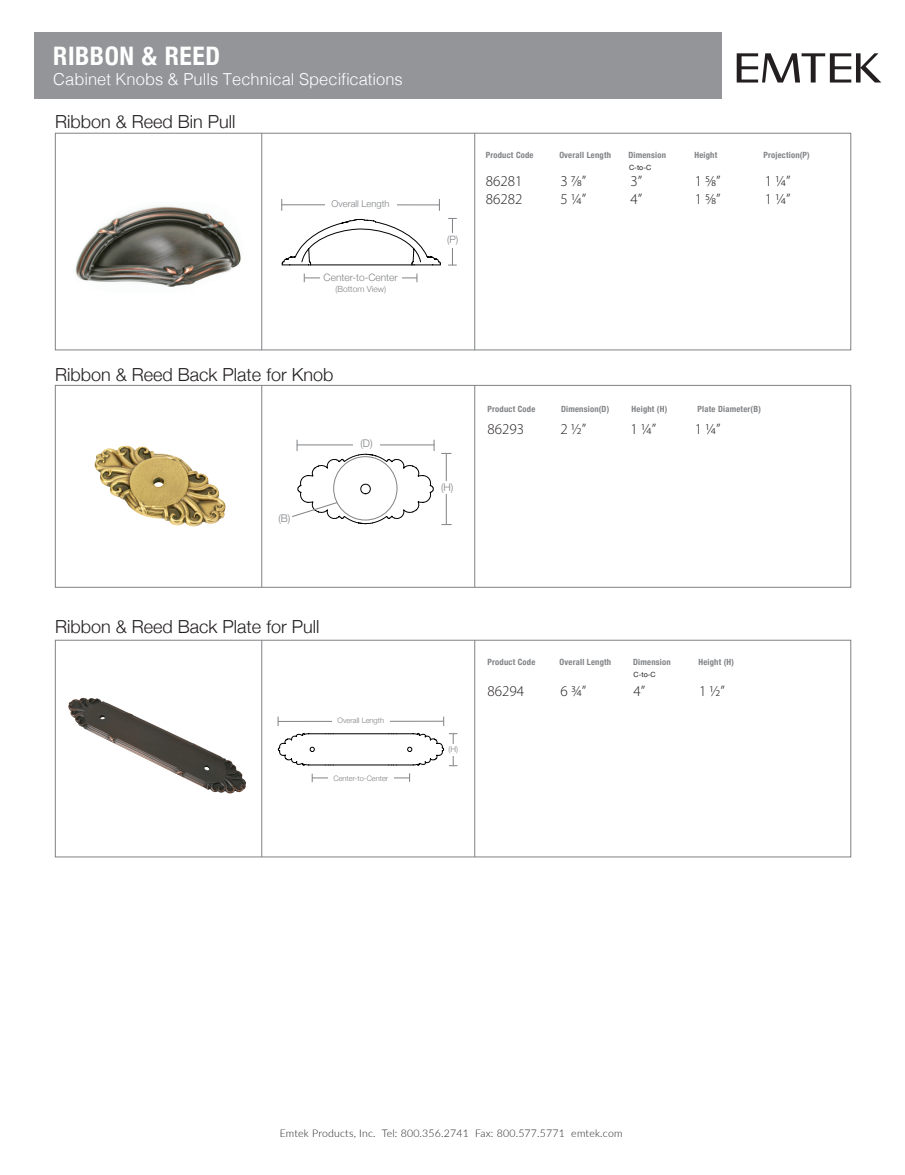
<style>
.page{position:relative;width:905px;height:1175px;background:#fff}
.page>*{position:absolute;margin:0;border:0;box-sizing:border-box;transform-origin:0 0}
.t1{font:700 condensed 25.5px "Helvetica Neue";letter-spacing:.025em;color:#fff}
.t2{font:300 18px "Helvetica Neue";color:#231f20}
.t3{font:300 16.5px "Helvetica";color:#fff}
.t4{font:300 15px "Myriad Pro";color:#231f20}
.t5{font:300 10.5px "Lato";letter-spacing:.02em;color:#231f20}
.t6{font:300 10.5px "Helvetica Neue";color:#808285}
.t7{font:300 10.2px "Helvetica Neue";color:#808285}
.t8{font:300 9.3px "Helvetica Neue";color:#808285}
.t9{font:700 condensed 8.55px "Helvetica Neue";letter-spacing:.025em;color:#808285}
.t10{font:300 8.4px "Helvetica Neue";color:#808285}
.t11{font:300 8.1px "Helvetica Neue";color:#808285}
.t12{font:300 7.5px "Helvetica Neue";color:#808285}
.t13{font:7.2px "Helvetica Neue";color:#231f20}
</style>
<div class="page">
<div style="left:34px;top:32px;width:687px;height:67px;background:#939598"></div>
<svg style="left:736px;top:53px;width:145px;height:29px"></svg>
<div style="left:55px;top:385px;width:795px;height:202px;border:1px solid #808285"></div>
<hr style="left:261px;top:133px;width:1px;height:217px;background:#808285">
<hr style="left:474px;top:133px;width:1px;height:217px;background:#808285">
<img style="left:75px;top:206px;width:166px;height:81px">
<hr style="left:304px;top:278px;width:113px;height:1px;background:#808285">
<div style="left:320px;top:271px;width:81px;height:12px;background:#fff"></div>
<hr style="left:452px;top:219px;width:1px;height:46px;background:#808285">
<div style="left:442px;top:233px;width:20px;height:15px;background:#fff"></div>
<svg style="left:282px;top:219px;width:159px;height:46px"></svg>
<div style="left:55px;top:640px;width:795px;height:217px;border:1px solid #808285"></div>
<div style="left:55px;top:133px;width:795px;height:217px;border:1px solid #808285"></div>
<hr style="left:261px;top:640px;width:1px;height:217px;background:#808285">
<hr style="left:474px;top:640px;width:1px;height:217px;background:#808285">
<hr style="left:261px;top:385px;width:1px;height:202px;background:#808285">
<hr style="left:474px;top:385px;width:1px;height:202px;background:#808285">
<img style="left:68px;top:699px;width:178px;height:94px">
<img style="left:95px;top:446px;width:73px;height:75px">
<hr style="left:446px;top:453px;width:1px;height:71px;background:#808285">
<div style="left:438px;top:481px;width:18px;height:12px;background:#fff"></div>
<hr style="left:312px;top:777px;width:98px;height:1px;background:#808285">
<div style="left:328px;top:773px;width:65px;height:9px;background:#fff"></div>
<svg style="left:278px;top:733px;width:179px;height:33px"></svg>
<svg style="left:292px;top:440px;width:143px;height:84px"></svg>
<svg style="left:281px;top:199px;width:1px;height:12px"></svg>
<svg style="left:439px;top:199px;width:1px;height:12px"></svg>
<div style="left:333px;top:456px;width:64px;height:64px;border:1px solid #808285;border-radius:50%"></div>
<hr style="left:282px;top:204px;width:157px;height:1px;background:#808285">
<div style="left:325px;top:198px;width:71px;height:14px;background:#fff"></div>
<hr style="left:278px;top:721px;width:165px;height:1px;background:#808285">
<div style="left:332px;top:715px;width:57px;height:12px;background:#fff"></div>
<p class="t1" style="left:53px;top:35px;width:168px">RIBBON &amp; REED</p>
<p class="t3" style="left:53px;top:65px;width:351px">Cabinet Knobs &amp; Pulls Technical Specifications</p>
<p class="t2" style="left:55px;top:107px;width:182px">Ribbon &amp; Reed Bin Pull</p>
<p class="t8" style="left:331px;top:196px;width:60px">Overall Length</p>
<p class="t7" style="left:323px;top:269px;width:76px">Center-to-Center</p>
<p class="t10" style="left:335px;top:282px;width:52px">(Bottom View)</p>
<p class="t2" style="left:55px;top:359px;width:280px">Ribbon &amp; Reed Back Plate for Knob</p>
<p class="t6" style="left:278px;top:509px;width:14px">(B)</p>
<p class="t6" style="left:360px;top:435px;width:14px">(D)</p>
<p class="t2" style="left:55px;top:612px;width:266px">Ribbon &amp; Reed Back Plate for Pull</p>
<p class="t12" style="left:337px;top:714px;width:48px">Overall Length</p>
<p class="t12" style="left:333px;top:772px;width:56px">Center-to-Center</p>
<p class="t7" style="left:447px;top:231px;width:13px">(P)</p>
<p class="t9" style="left:486px;top:147px;width:49px">Product Code</p>
<p class="t9" style="left:559px;top:147px;width:53px">Overall Length</p>
<p class="t9" style="left:628px;top:147px;width:39px">Dimension</p>
<p class="t9" style="left:694px;top:147px;width:24px">Height</p>
<p class="t9" style="left:763px;top:147px;width:48px">Projection(P)</p>
<p class="t4" style="left:630px;top:172px;width:13px">3”</p>
<p class="t4" style="left:630px;top:190px;width:13px">4”</p>
<p class="t13" style="left:629px;top:162px;width:24px">C-to-C</p>
<p class="t4" style="left:560px;top:172px;width:27px">3 7/8”</p>
<p class="t4" style="left:560px;top:190px;width:27px">5 1/4”</p>
<p class="t4" style="left:694px;top:172px;width:27px">1 5/8”</p>
<p class="t4" style="left:694px;top:190px;width:27px">1 5/8”</p>
<p class="t4" style="left:765px;top:172px;width:27px">1 1/4”</p>
<p class="t4" style="left:765px;top:190px;width:27px">1 1/4”</p>
<p class="t4" style="left:486px;top:172px;width:38px">86281</p>
<p class="t4" style="left:486px;top:190px;width:38px">86282</p>
<p class="t6" style="left:441px;top:479px;width:14px">(H)</p>
<p class="t9" style="left:487px;top:402px;width:49px">Product Code</p>
<p class="t9" style="left:561px;top:402px;width:50px">Dimension(D)</p>
<p class="t9" style="left:631px;top:402px;width:37px">Height (H)</p>
<p class="t9" style="left:697px;top:402px;width:65px">Plate Diameter(B)</p>
<p class="t4" style="left:487px;top:420px;width:38px">86293</p>
<p class="t4" style="left:560px;top:420px;width:27px">2 1/2”</p>
<p class="t4" style="left:630px;top:420px;width:27px">1 1/4”</p>
<p class="t4" style="left:694px;top:420px;width:27px">1 1/4”</p>
<p class="t11" style="left:448px;top:742px;width:11px">(H)</p>
<p class="t9" style="left:487px;top:654px;width:49px">Product Code</p>
<p class="t9" style="left:559px;top:654px;width:53px">Overall Length</p>
<p class="t9" style="left:633px;top:654px;width:39px">Dimension</p>
<p class="t9" style="left:698px;top:654px;width:37px">Height (H)</p>
<p class="t13" style="left:633px;top:669px;width:24px">C-to-C</p>
<p class="t4" style="left:487px;top:682px;width:38px">86294</p>
<p class="t4" style="left:560px;top:682px;width:27px">6 3/4”</p>
<p class="t4" style="left:633px;top:682px;width:13px">4”</p>
<p class="t4" style="left:699px;top:682px;width:27px">1 1/2”</p>
<p class="t5" style="left:280px;top:1126px;width:344px">Emtek Products, Inc. Tel: 800.356.2741 Fax: 800.577.5771 emtek.com</p>
</div>
